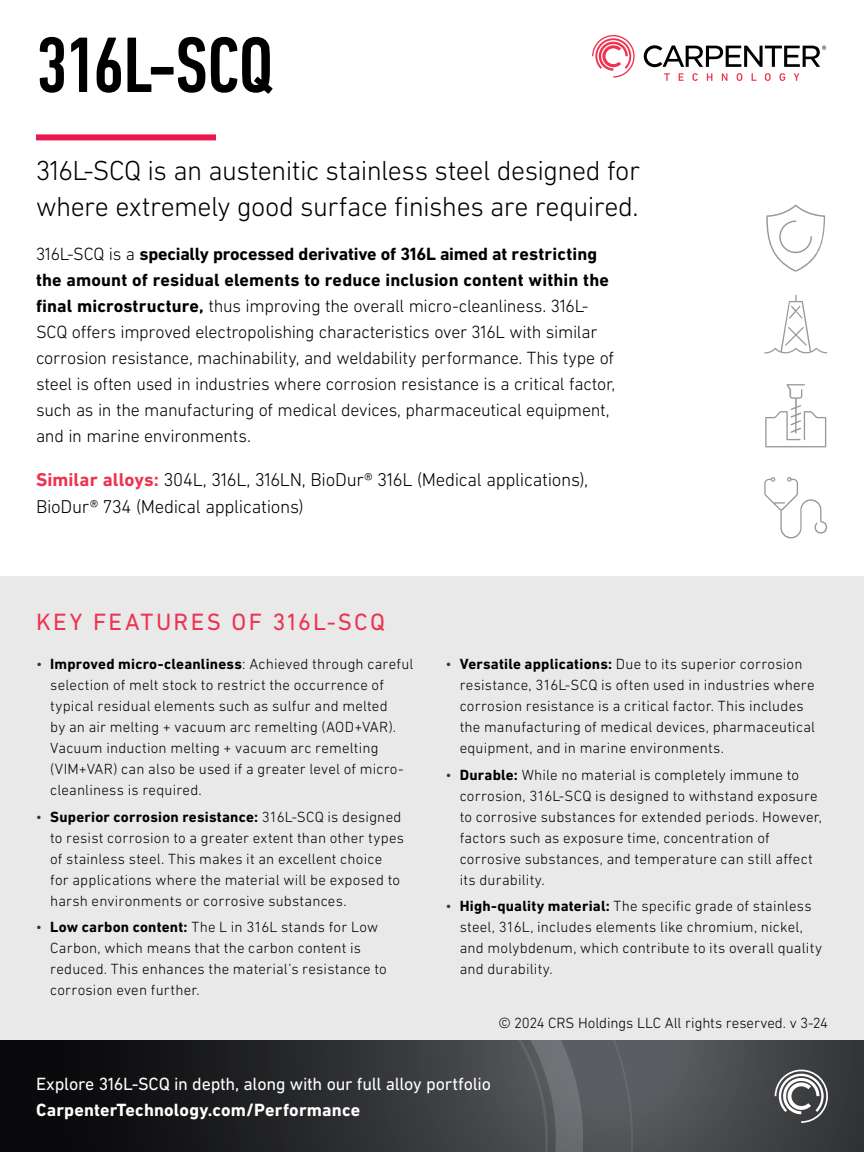
<style>
.page{position:relative;width:864px;height:1152px;background:#fff}
.page>*{position:absolute;margin:0;border:0;box-sizing:border-box;transform-origin:0 0}
.t1{font:500 condensed 80px "DIN Next LT Pro";letter-spacing:-.02em;color:#000}
.t2{font:300 28px/36px "DIN Next LT Pro";letter-spacing:-.02em;color:#000}
.t3{font:24px "DIN Next LT Pro";letter-spacing:.1em;color:#ee3350}
.t4{font:300 18.8px/26.4px "DIN Next LT Pro";letter-spacing:-.015em;color:#000}
.t5{font:300 18px/26px "DIN Next LT Pro";letter-spacing:-.015em;color:#000}
.t6{font:18px "DIN Next LT Pro";letter-spacing:-.015em;color:#fff}
.t7{font:700 18px "DIN Next LT Pro";letter-spacing:.01em;color:#fff}
.t8{font:300 15px/21px "DIN Next LT Pro";letter-spacing:.015em;color:#000}
.t9{font:300 15px "DIN Next LT Pro";letter-spacing:-.005em;color:#000}
.s1{font-weight:700}
.s2{font-weight:700;color:#ee3350}
.s3{color:#343741}
</style>
<div class="page">
<div style="left:0;top:576px;width:864px;height:576px;background:#e9e9ea"></div>
<svg style="left:0;top:1040px;width:864px;height:112px;background:#252628"></svg>
<svg style="left:775px;top:1070px;width:53px;height:53px;background:#7a7b7d"></svg>
<svg style="left:336px;top:1040px;width:337px;height:112px;background:#4a4c4f"></svg>
<svg style="left:664px;top:73px;width:6px;height:8px"></svg>
<svg style="left:679px;top:73px;width:5px;height:8px"></svg>
<svg style="left:692px;top:73px;width:6px;height:8px"></svg>
<svg style="left:707px;top:73px;width:5px;height:8px"></svg>
<svg style="left:722px;top:73px;width:5px;height:8px"></svg>
<svg style="left:737px;top:73px;width:5px;height:8px"></svg>
<svg style="left:752px;top:73px;width:5px;height:8px"></svg>
<svg style="left:765px;top:73px;width:6px;height:8px"></svg>
<svg style="left:780px;top:73px;width:5px;height:8px"></svg>
<svg style="left:794px;top:73px;width:5px;height:8px"></svg>
<svg style="left:592px;top:35px;width:43px;height:43px"></svg>
<svg style="left:644px;top:45px;width:182px;height:22px"></svg>
<div style="left:36px;top:134px;width:180px;height:6px;background:#ed174f"></div>
<svg style="left:764px;top:295px;width:63px;height:59px"></svg>
<svg style="left:764px;top:477px;width:64px;height:62px"></svg>
<svg style="left:765px;top:384px;width:61px;height:63px"></svg>
<svg style="left:766px;top:205px;width:59px;height:67px"></svg>
<h1 class="t1" style="left:36px;top:20px;width:239px">316L-SCQ</h1>
<h2 class="t2" style="left:36px;top:152px;width:606px">316L-SCQ is an austenitic stainless steel designed for where extremely good surface finishes are required.</h2>
<p class="t5" style="left:36px;top:241px;width:581px">316L-SCQ is a <span class="s1">specially processed derivative of 316L aimed at restricting the amount of residual elements to reduce inclusion content within the final microstructure,</span> thus improving the overall micro-cleanliness. 316L-SCQ offers improved electropolishing characteristics over 316L with similar corrosion resistance, machinability, and weldability performance. This type of steel is often used in industries where corrosion resistance is a critical factor, such as in the manufacturing of medical devices, pharmaceutical equipment, and in marine environments.</p>
<p class="t4" style="left:36px;top:467px;width:554px"><span class="s2">Similar alloys:</span> 304L, 316L, 316LN, BioDur® 316L (Medical applications),<br>BioDur® 734 (Medical applications)</p>
<h3 class="t3" style="left:36px;top:608px;width:351px">KEY FEATURES OF 316L-SCQ</h3>
<p class="t8" style="left:50px;top:653px;width:365px;text-indent:-14px"><span class="s3">•</span> <span class="s1">Improved micro-cleanliness</span>: Achieved through careful selection of melt stock to restrict the occurrence of typical residual elements such as sulfur and melted<br>by an air melting + vacuum arc remelting (AOD+VAR).<br>Vacuum induction melting + vacuum arc remelting (VIM+VAR) can also be used if a greater level of micro&shy;cleanliness is required.</p>
<p class="t8" style="left:50px;top:806px;width:355px;text-indent:-14px"><span class="s3">•</span> <span class="s1">Superior corrosion resistance:</span> 316L-SCQ is designed to resist corrosion to a greater extent than other types of stainless steel. This makes it an excellent choice for applications where the material will be exposed to harsh environments or corrosive substances.</p>
<p class="t8" style="left:50px;top:917px;width:338px;text-indent:-14px"><span class="s3">•</span> <span class="s1">Low carbon content:</span> The L in 316L stands for Low Carbon, which means that the carbon content is reduced. This enhances the material’s resistance to corrosion even further.</p>
<p class="t8" style="left:460px;top:653px;width:357px;text-indent:-14px"><span class="s3">•</span> <span class="s1">Versatile applications:</span> Due to its superior corrosion resistance, 316L-SCQ is often used in industries where corrosion resistance is a critical factor. This includes the manufacturing of medical devices, pharmaceutical equipment, and in marine environments.</p>
<p class="t8" style="left:460px;top:764px;width:364px;text-indent:-14px"><span class="s3">•</span> <span class="s1">Durable:</span> While no material is completely immune to corrosion, 316L-SCQ is designed to withstand exposure to corrosive substances for extended periods. However, factors such as exposure time, concentration of corrosive substances, and temperature can still affect its durability.</p>
<p class="t8" style="left:460px;top:896px;width:364px;text-indent:-14px"><span class="s3">•</span> <span class="s1">High-quality material:</span> The specific grade of stainless steel, 316L, includes elements like chromium, nickel, and molybdenum, which contribute to its overall quality and durability.</p>
<p class="t9" style="left:498px;top:1014px;width:331px">© 2024 CRS Holdings LLC All rights reserved. v 3-24</p>
<p class="t6" style="left:36px;top:1073px;width:457px">Explore 316L-SCQ in depth, along with our full alloy portfolio</p>
<p class="t7" style="left:36px;top:1099px;width:326px">CarpenterTechnology.com/Performance</p>
</div>
